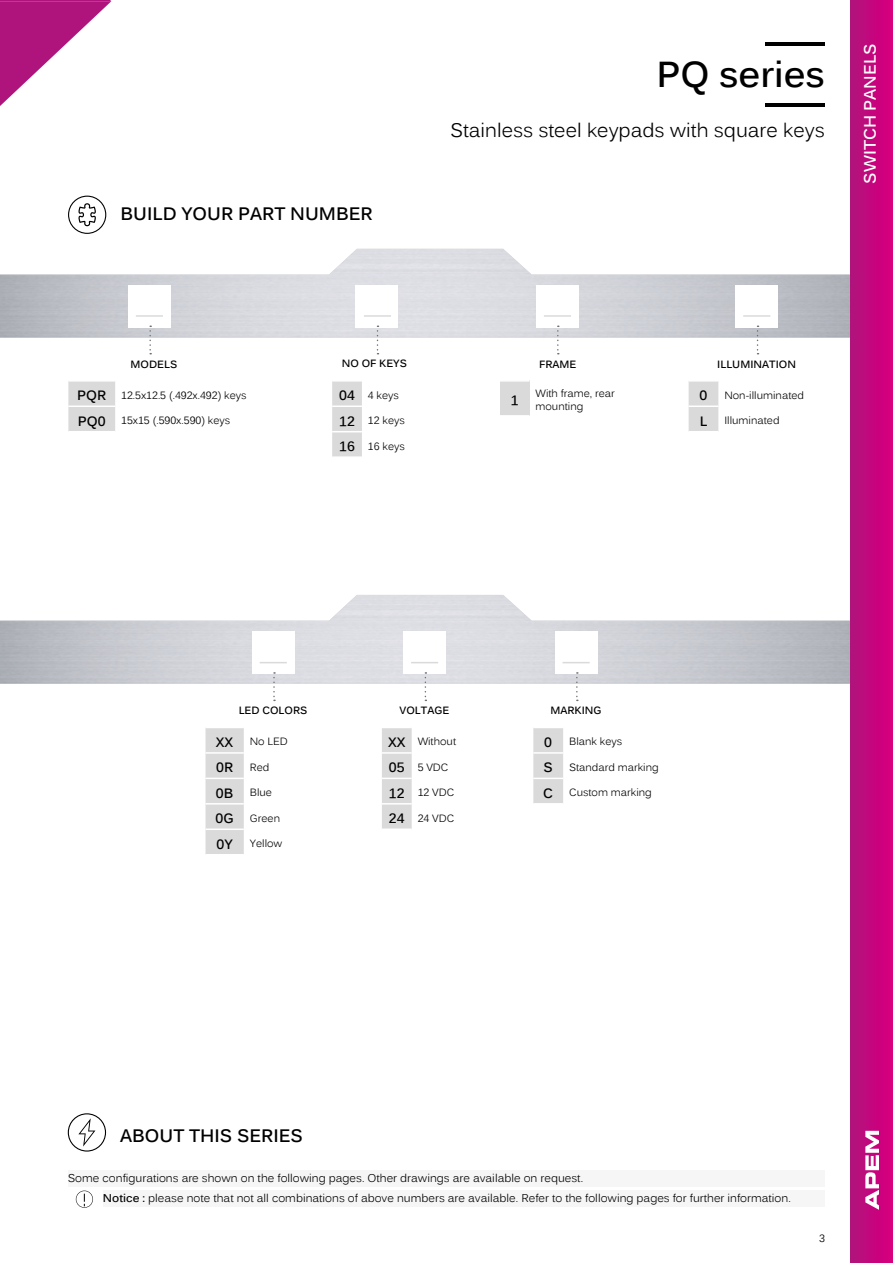
<style>
.page{position:relative;width:893px;height:1263px;background:#fff}
.page>*{position:absolute;margin:0;border:0;box-sizing:border-box;transform-origin:0 0}
.t1{font:700 36px "Kalinga";color:#000}
.t2{font:19.5px "Kalinga";color:#000}
.t3{font:700 18px "Kalinga";color:#000}
.t4{font:700 16.5px "Kalinga";color:#fff}
.t5{font:700 13.5px "Kalinga";color:#000}
.t6{font:11.25px "Kalinga";color:#000}
.t7{font:10.5px/12.6px "Kalinga";color:#000}
.t8{font:700 10.5px "Kalinga";color:#000}
.s1{font-weight:700;font-size:13.5px}
.s2{font-weight:700}
</style>
<div class="page">
<hr style="left:766px;top:103px;width:59px;height:3px;background:#000">
<hr style="left:766px;top:43px;width:59px;height:3px;background:#000">
<svg style="left:68px;top:196px;width:38px;height:38px"></svg>
<div style="left:68px;top:382px;width:47px;height:49px;background:#dadada"></div>
<hr style="left:68px;top:405px;width:47px;height:2px;background:#fff">
<svg style="left:149px;top:326px;width:2px;height:28px"></svg>
<hr style="left:136px;top:315px;width:27px;height:2px;background:#dadada">
<div style="left:332px;top:382px;width:30px;height:74px;background:#dadada"></div>
<hr style="left:332px;top:405px;width:30px;height:2px;background:#fff">
<hr style="left:332px;top:431px;width:30px;height:1px;background:#fff">
<svg style="left:377px;top:326px;width:1px;height:28px"></svg>
<hr style="left:364px;top:315px;width:27px;height:2px;background:#dadada">
<div style="left:500px;top:381px;width:29px;height:35px;background:#dadada"></div>
<hr style="left:500px;top:380px;width:29px;height:2px;background:#fff">
<hr style="left:500px;top:415px;width:29px;height:2px;background:#fff">
<svg style="left:557px;top:326px;width:2px;height:28px"></svg>
<hr style="left:544px;top:315px;width:27px;height:2px;background:#dadada">
<div style="left:382px;top:728px;width:30px;height:100px;background:#dadada"></div>
<hr style="left:382px;top:752px;width:30px;height:2px;background:#fff">
<hr style="left:382px;top:778px;width:30px;height:1px;background:#fff">
<hr style="left:382px;top:803px;width:30px;height:1px;background:#fff">
<svg style="left:425px;top:672px;width:1px;height:29px"></svg>
<svg style="left:411px;top:662px;width:27px;height:1px"></svg>
<div style="left:206px;top:728px;width:38px;height:126px;background:#dadada"></div>
<hr style="left:206px;top:752px;width:38px;height:2px;background:#fff">
<hr style="left:206px;top:778px;width:38px;height:1px;background:#fff">
<hr style="left:206px;top:803px;width:38px;height:1px;background:#fff">
<hr style="left:206px;top:828px;width:38px;height:2px;background:#fff">
<svg style="left:273px;top:672px;width:2px;height:29px"></svg>
<svg style="left:260px;top:662px;width:27px;height:1px"></svg>
<svg style="left:689px;top:381px;width:29px;height:50px"></svg>
<svg style="left:757px;top:326px;width:1px;height:28px"></svg>
<hr style="left:743px;top:315px;width:27px;height:2px;background:#dadada">
<div style="left:533px;top:728px;width:30px;height:75px;background:#dadada"></div>
<hr style="left:533px;top:752px;width:30px;height:2px;background:#fff">
<hr style="left:533px;top:778px;width:30px;height:1px;background:#fff">
<svg style="left:576px;top:672px;width:2px;height:29px"></svg>
<svg style="left:563px;top:662px;width:27px;height:1px"></svg>
<svg style="left:68px;top:1113px;width:38px;height:38px"></svg>
<div style="left:103px;top:1190px;width:722px;height:17px;background:#f6f6f6"></div>
<svg style="left:76px;top:1190px;width:17px;height:18px"></svg>
<div style="left:68px;top:1170px;width:757px;height:17px;background:#f6f6f6"></div>
<div style="left:850px;top:0;width:43px;height:1263px;background:linear-gradient(to right,#ae147c,#d9007e)"></div>
<svg style="left:865px;top:1131px;width:14px;height:79px"></svg>
<svg style="left:0;top:0;width:111px;height:106px"></svg>
<h3 class="t3" style="left:120px;top:202px;width:254px">BUILD YOUR PART NUMBER</h3>
<h1 class="t1" style="left:657px;top:51px;width:170px">PQ series</h1>
<h2 class="t2" style="left:450px;top:118px;width:376px">Stainless steel keypads with square keys</h2>
<h3 class="t4" style="left:859px;top:184px;width:142px;rotate:-90deg">SWITCH PANELS</h3>
<p class="t8" style="left:131px;top:357px;width:48px">MODELS</p>
<p class="t7" style="left:77px;top:390px;width:171px"><span class="s1">PQR</span> 12.5x12.5 (.492x.492) keys</p>
<p class="t7" style="left:78px;top:415px;width:154px"><span class="s1">PQ0</span> 15x15 (.590x.590) keys</p>
<p class="t8" style="left:342px;top:357px;width:67px">NO OF KEYS</p>
<p class="t7" style="left:339px;top:390px;width:61px"><span class="s1">04</span> 4 keys</p>
<p class="t7" style="left:339px;top:415px;width:67px"><span class="s1">12</span> 12 keys</p>
<p class="t7" style="left:339px;top:441px;width:67px"><span class="s1">16</span> 16 keys</p>
<p class="t8" style="left:539px;top:357px;width:39px">FRAME</p>
<p class="t5" style="left:511px;top:391px;width:9px">1</p>
<p class="t7" style="left:535px;top:388px;width:81px">With frame, rear mounting</p>
<p class="t8" style="left:717px;top:357px;width:80px">ILLUMINATION</p>
<p class="t5" style="left:700px;top:387px;width:9px">0</p>
<p class="t7" style="left:724px;top:390px;width:81px">Non-illuminated</p>
<p class="t5" style="left:700px;top:412px;width:9px">L</p>
<p class="t7" style="left:724px;top:415px;width:57px">Illuminated</p>
<p class="t8" style="left:239px;top:704px;width:70px">LED COLORS</p>
<p class="t7" style="left:216px;top:736px;width:74px"><span class="s1">XX</span> No LED</p>
<p class="t7" style="left:216px;top:762px;width:55px"><span class="s1">0R</span> Red</p>
<p class="t7" style="left:216px;top:787px;width:58px"><span class="s1">0B</span> Blue</p>
<p class="t7" style="left:216px;top:813px;width:66px"><span class="s1">0G</span> Green</p>
<p class="t5" style="left:217px;top:835px;width:18px">0Y</p>
<p class="t7" style="left:250px;top:838px;width:34px">Yellow</p>
<p class="t8" style="left:400px;top:704px;width:51px">VOLTAGE</p>
<p class="t7" style="left:388px;top:736px;width:70px"><span class="s1">XX</span> Without</p>
<p class="t7" style="left:389px;top:762px;width:61px"><span class="s1">05</span> 5 VDC</p>
<p class="t7" style="left:389px;top:787px;width:67px"><span class="s1">12</span> 12 VDC</p>
<p class="t7" style="left:389px;top:813px;width:67px"><span class="s1">24</span> 24 VDC</p>
<p class="t8" style="left:550px;top:704px;width:53px">MARKING</p>
<p class="t5" style="left:544px;top:733px;width:9px">0</p>
<p class="t7" style="left:569px;top:736px;width:55px">Blank keys</p>
<p class="t7" style="left:544px;top:762px;width:117px"><span class="s1">S</span> Standard marking</p>
<p class="t7" style="left:543px;top:787px;width:110px"><span class="s1">C</span> Custom marking</p>
<h3 class="t3" style="left:120px;top:1124px;width:184px">ABOUT THIS SERIES</h3>
<p class="t6" style="left:68px;top:1170px;width:517px">Some configurations are shown on the following pages. Other drawings are available on request.</p>
<p class="t6" style="left:103px;top:1190px;width:689px"><span class="s2">Notice :</span> please note that not all combinations of above numbers are available. Refer to the following pages for further information.</p>
<p class="t7" style="left:819px;top:1232px;width:7px">3</p>
</div>
